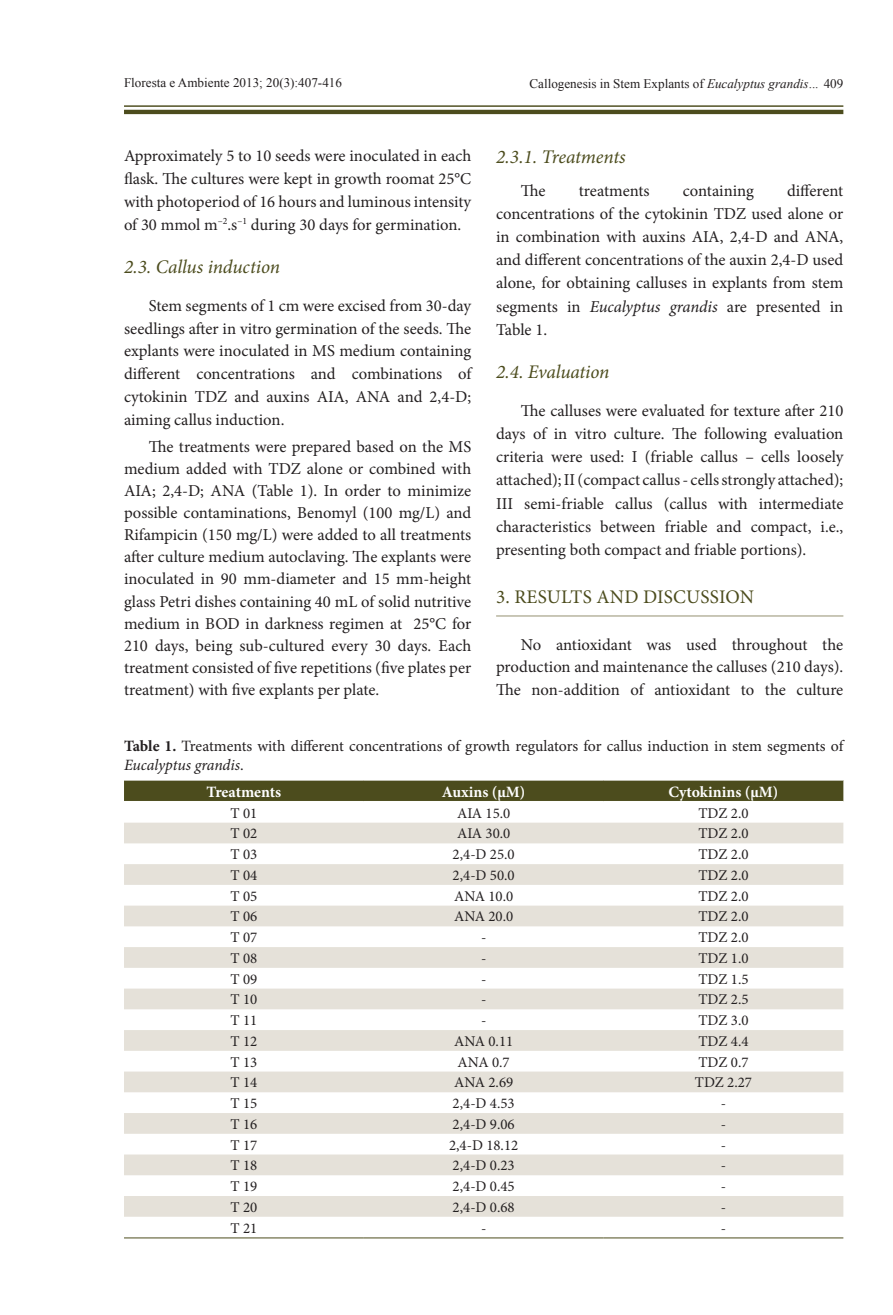
<style>
.page{position:relative;width:893px;height:1315px;background:#fff}
.page>*{position:absolute;margin:0;border:0;box-sizing:border-box;transform-origin:0 0}
.t1{font:italic 19.25px "Minion Pro";letter-spacing:-.01em;color:#4c4c1d}
.t2{font:19.25px "Minion Pro";letter-spacing:.01em;color:#4c4c1d}
.Corpo{font:16.62px/23.1px "Minion Pro";color:#231f20;text-align:justify}
._1__Legenda_figura{font:15.75px/18.9px "Minion Pro";color:#231f20}
.Cabeçalho{font:700 15.75px "Minion Pro";color:#fff}
.Corpo_-_tabela{font:14.88px "Minion Pro";color:#231f20}
.Cabeçalho_B{font:13.12px "Times New Roman";color:#231f20}
.s1{font-style:italic}
.s2{font-weight:700}
</style>
<div class="page">
<hr style="left:124px;top:110px;width:719px;height:4px;background:#4c4c1d">
<hr style="left:124px;top:105px;width:719px;height:2px;background:#4c4c1d">
<hr style="left:496px;top:615px;width:347px;height:1px;background:#949071">
<div style="left:124px;top:780px;width:719px;height:21px;background:#4c4c1d"></div>
<svg style="left:124px;top:822px;width:719px;height:394px;fill:#e6e3db"></svg>
<hr style="left:124px;top:1237px;width:240px;height:1px;background:#4c4c1d">
<hr style="left:364px;top:1237px;width:240px;height:1px;background:#4c4c1d">
<hr style="left:604px;top:1237px;width:239px;height:1px;background:#4c4c1d">
<p class="Cabeçalho_B" style="left:124px;top:74px;width:219px">Floresta e Ambiente 2013; 20(3):407-416</p>
<p class="Cabeçalho_B" style="left:529px;top:75px;width:315px">Callogenesis in Stem Explants of <span class="s1">Eucalyptus grandis</span>... 409</p>
<p class="Corpo" style="left:124px;top:144px;width:349px">Approximately 5 to 10 seeds were inoculated in each flask. The cultures were kept in growth roomat 25°C with photoperiod of 16 hours and luminous intensity of 30 mmol m<sup>–2</sup>.s<sup>–1</sup> during 30 days for germination.</p>
<p class="t1" style="left:124px;top:253px;width:158px">2.3. Callus induction</p>
<p class="Corpo" style="left:124px;top:294px;width:349px;text-indent:25px">Stem segments of 1 cm were excised from 30-day seedlings after in vitro germination of the seeds. The explants were inoculated in MS medium containing different concentrations and combinations of cytokinin TDZ and auxins AIA, ANA and 2,4-D; aiming callus induction.</p>
<p class="Corpo" style="left:124px;top:436px;width:349px;line-height:22.1px;text-indent:25px">The treatments were prepared based on the MS medium added with TDZ alone or combined with AIA; 2,4-D; ANA (Table 1). In order to minimize possible contaminations, Benomyl (100 mg/L) and Rifampicin (150 mg/L) were added to all treatments after culture medium autoclaving. The explants were inoculated in 90 mm-diameter and 15 mm-height glass Petri dishes containing 40 mL of solid nutritive medium in BOD in darkness regimen at 25°C for 210 days, being sub-cultured every 30 days. Each treatment consisted of five repetitions (five plates per treatment) with five explants per plate.</p>
<p class="t1" style="left:496px;top:144px;width:131px">2.3.1. Treatments</p>
<p class="Corpo" style="left:521px;top:179px;width:26px">The</p>
<p class="Corpo" style="left:579px;top:179px;width:72px">treatments</p>
<p class="Corpo" style="left:683px;top:179px;width:73px">containing</p>
<p class="Corpo" style="left:496px;top:179px;width:349px;text-indent:291px">different concentrations of the cytokinin TDZ used alone or in combination with auxins AIA, 2,4-D and ANA, and different concentrations of the auxin 2,4-D used alone, for obtaining calluses in explants from stem segments in <span class="s1">Eucalyptus grandis</span> are presented in Table 1.</p>
<p class="t1" style="left:496px;top:359px;width:115px">2.4. Evaluation</p>
<p class="Corpo" style="left:496px;top:399px;width:349px;text-indent:25px">The calluses were evaluated for texture after 210 days of in vitro culture. The following evaluation criteria were used: I (friable callus – cells loosely attached); II (compact callus - cells strongly attached); III semi-friable callus (callus with intermediate characteristics between friable and compact, i.e., presenting both compact and friable portions).</p>
<p class="t2" style="left:496px;top:584px;width:260px">3. RESULTS AND DISCUSSION</p>
<p class="Corpo" style="left:496px;top:634px;width:349px;line-height:22.2px;text-indent:25px">No antioxidant was used throughout the production and maintenance the calluses (210 days).<br>The non-addition of antioxidant to the culture</p>
<p class="_1__Legenda_figura" style="left:124px;top:736px;width:721px"><span class="s2">Table 1.</span> Treatments with different concentrations of growth regulators for callus induction in stem segments of<br><span class="s1">Eucalyptus grandis</span>.</p>
<p class="Cabeçalho" style="left:207px;top:780px;width:76px">Treatments</p>
<p class="Cabeçalho" style="left:442px;top:780px;width:85px">Auxins (μM)</p>
<p class="Cabeçalho" style="left:669px;top:780px;width:111px">Cytokinins (μM)</p>
<p class="Corpo_-_tabela" style="left:230px;top:803px;width:28px">T 01</p>
<p class="Corpo_-_tabela" style="left:457px;top:803px;width:55px">AIA 15.0</p>
<p class="Corpo_-_tabela" style="left:698px;top:803px;width:52px">TDZ 2.0</p>
<p class="Corpo_-_tabela" style="left:230px;top:823px;width:28px">T 02</p>
<p class="Corpo_-_tabela" style="left:457px;top:823px;width:55px">AIA 30.0</p>
<p class="Corpo_-_tabela" style="left:698px;top:823px;width:52px">TDZ 2.0</p>
<p class="Corpo_-_tabela" style="left:230px;top:844px;width:28px">T 03</p>
<p class="Corpo_-_tabela" style="left:453px;top:844px;width:64px">2,4-D 25.0</p>
<p class="Corpo_-_tabela" style="left:698px;top:844px;width:52px">TDZ 2.0</p>
<p class="Corpo_-_tabela" style="left:230px;top:865px;width:28px">T 04</p>
<p class="Corpo_-_tabela" style="left:453px;top:865px;width:64px">2,4-D 50.0</p>
<p class="Corpo_-_tabela" style="left:698px;top:865px;width:52px">TDZ 2.0</p>
<p class="Corpo_-_tabela" style="left:230px;top:886px;width:28px">T 05</p>
<p class="Corpo_-_tabela" style="left:454px;top:886px;width:61px">ANA 10.0</p>
<p class="Corpo_-_tabela" style="left:698px;top:886px;width:52px">TDZ 2.0</p>
<p class="Corpo_-_tabela" style="left:230px;top:906px;width:28px">T 06</p>
<p class="Corpo_-_tabela" style="left:454px;top:906px;width:61px">ANA 20.0</p>
<p class="Corpo_-_tabela" style="left:698px;top:906px;width:52px">TDZ 2.0</p>
<p class="Corpo_-_tabela" style="left:230px;top:927px;width:28px">T 07</p>
<p class="Corpo_-_tabela" style="left:481px;top:927px;width:7px">-</p>
<p class="Corpo_-_tabela" style="left:698px;top:927px;width:52px">TDZ 2.0</p>
<p class="Corpo_-_tabela" style="left:230px;top:948px;width:28px">T 08</p>
<p class="Corpo_-_tabela" style="left:481px;top:948px;width:7px">-</p>
<p class="Corpo_-_tabela" style="left:698px;top:948px;width:52px">TDZ 1.0</p>
<p class="Corpo_-_tabela" style="left:230px;top:969px;width:28px">T 09</p>
<p class="Corpo_-_tabela" style="left:481px;top:969px;width:7px">-</p>
<p class="Corpo_-_tabela" style="left:698px;top:969px;width:52px">TDZ 1.5</p>
<p class="Corpo_-_tabela" style="left:230px;top:989px;width:28px">T 10</p>
<p class="Corpo_-_tabela" style="left:481px;top:989px;width:7px">-</p>
<p class="Corpo_-_tabela" style="left:698px;top:989px;width:52px">TDZ 2.5</p>
<p class="Corpo_-_tabela" style="left:230px;top:1010px;width:28px">T 11</p>
<p class="Corpo_-_tabela" style="left:481px;top:1010px;width:7px">-</p>
<p class="Corpo_-_tabela" style="left:698px;top:1010px;width:52px">TDZ 3.0</p>
<p class="Corpo_-_tabela" style="left:230px;top:1031px;width:28px">T 12</p>
<p class="Corpo_-_tabela" style="left:454px;top:1031px;width:61px">ANA 0.11</p>
<p class="Corpo_-_tabela" style="left:698px;top:1031px;width:52px">TDZ 4.4</p>
<p class="Corpo_-_tabela" style="left:230px;top:1052px;width:28px">T 13</p>
<p class="Corpo_-_tabela" style="left:458px;top:1052px;width:54px">ANA 0.7</p>
<p class="Corpo_-_tabela" style="left:698px;top:1052px;width:52px">TDZ 0.7</p>
<p class="Corpo_-_tabela" style="left:230px;top:1072px;width:28px">T 14</p>
<p class="Corpo_-_tabela" style="left:454px;top:1072px;width:61px">ANA 2.69</p>
<p class="Corpo_-_tabela" style="left:695px;top:1072px;width:59px">TDZ 2.27</p>
<p class="Corpo_-_tabela" style="left:230px;top:1093px;width:28px">T 15</p>
<p class="Corpo_-_tabela" style="left:453px;top:1093px;width:64px">2,4-D 4.53</p>
<p class="Corpo_-_tabela" style="left:721px;top:1093px;width:7px">-</p>
<p class="Corpo_-_tabela" style="left:230px;top:1114px;width:28px">T 16</p>
<p class="Corpo_-_tabela" style="left:453px;top:1114px;width:64px">2,4-D 9.06</p>
<p class="Corpo_-_tabela" style="left:721px;top:1114px;width:7px">-</p>
<p class="Corpo_-_tabela" style="left:230px;top:1134px;width:28px">T 17</p>
<p class="Corpo_-_tabela" style="left:449px;top:1134px;width:71px">2,4-D 18.12</p>
<p class="Corpo_-_tabela" style="left:721px;top:1134px;width:7px">-</p>
<p class="Corpo_-_tabela" style="left:230px;top:1155px;width:28px">T 18</p>
<p class="Corpo_-_tabela" style="left:453px;top:1155px;width:64px">2,4-D 0.23</p>
<p class="Corpo_-_tabela" style="left:721px;top:1155px;width:7px">-</p>
<p class="Corpo_-_tabela" style="left:230px;top:1176px;width:28px">T 19</p>
<p class="Corpo_-_tabela" style="left:453px;top:1176px;width:64px">2,4-D 0.45</p>
<p class="Corpo_-_tabela" style="left:721px;top:1176px;width:7px">-</p>
<p class="Corpo_-_tabela" style="left:230px;top:1197px;width:28px">T 20</p>
<p class="Corpo_-_tabela" style="left:453px;top:1197px;width:64px">2,4-D 0.68</p>
<p class="Corpo_-_tabela" style="left:721px;top:1197px;width:7px">-</p>
<p class="Corpo_-_tabela" style="left:230px;top:1217px;width:28px">T 21</p>
<p class="Corpo_-_tabela" style="left:481px;top:1217px;width:7px">-</p>
<p class="Corpo_-_tabela" style="left:721px;top:1217px;width:7px">-</p>
</div>
